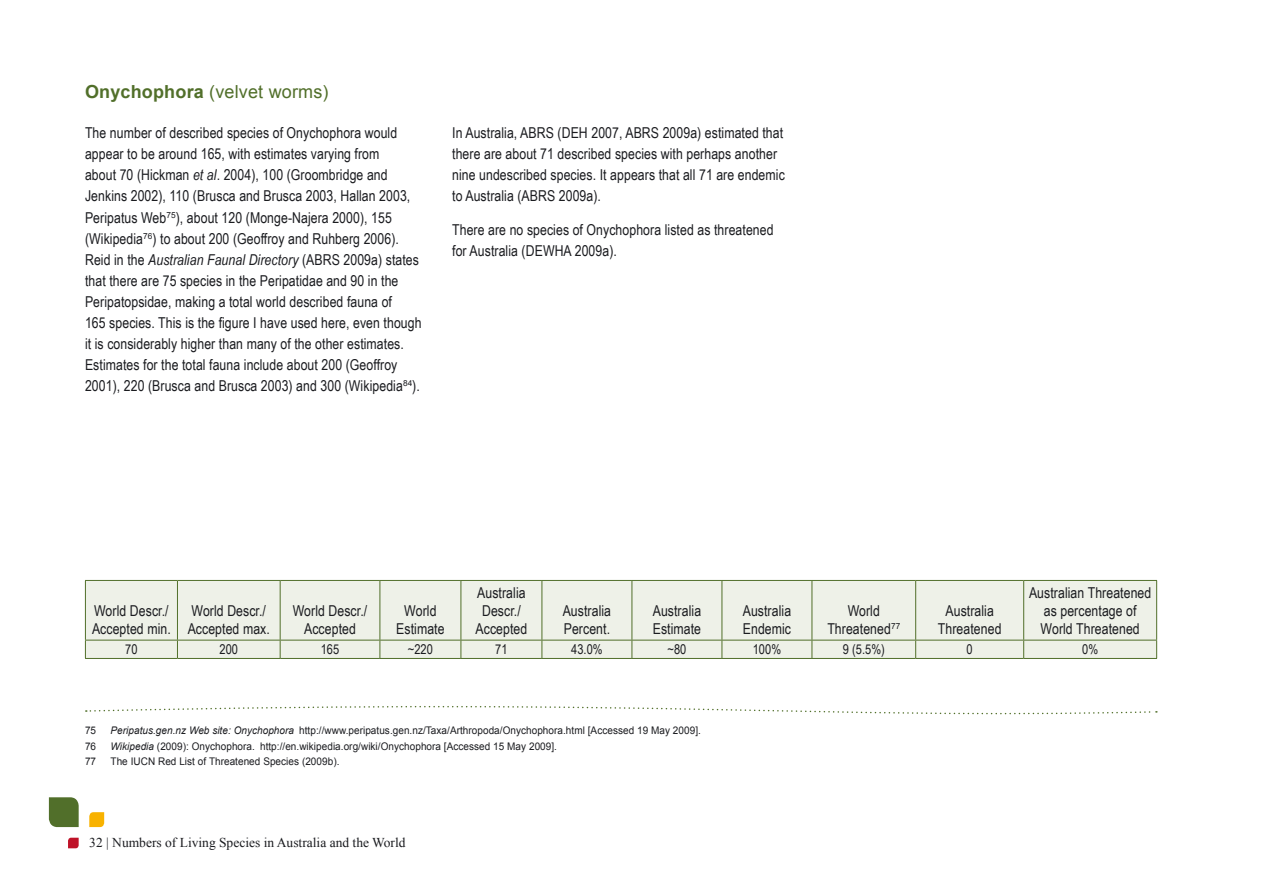
<style>
.page{position:relative;width:1263px;height:893px;background:#fff}
.page>*{position:absolute;margin:0;border:0;box-sizing:border-box;transform-origin:0 0}
.t1{font:18px "Arial";letter-spacing:.01em;color:#516f2a}
.t2{font:15px/21px "Arial Narrow";letter-spacing:.005em;color:#1b1c20}
.t3{font:13.5px "Times New Roman";color:#1b1c20}
.t4{font:13.5px "Arial Narrow";letter-spacing:.005em;color:#1b1c20}
.t5{font:10.5px "Arial";letter-spacing:.005em;color:#1b1c20;scale:.95 1}
.s1{font-weight:700}
.s2{font-style:italic}
</style>
<div class="page">
<div style="left:86px;top:581px;width:1070px;height:77px;background:#eef1e8"></div>
<hr style="left:85px;top:580px;width:92px;height:1px;background:#516f2a">
<hr style="left:85px;top:581px;width:1px;height:59px;background:#516f2a">
<hr style="left:177px;top:580px;width:103px;height:1px;background:#516f2a">
<hr style="left:177px;top:581px;width:1px;height:59px;background:#516f2a">
<hr style="left:280px;top:580px;width:100px;height:1px;background:#516f2a">
<hr style="left:280px;top:581px;width:1px;height:59px;background:#516f2a">
<hr style="left:380px;top:580px;width:81px;height:1px;background:#516f2a">
<hr style="left:379px;top:581px;width:1px;height:59px;background:#516f2a">
<hr style="left:461px;top:580px;width:81px;height:1px;background:#516f2a">
<hr style="left:460px;top:581px;width:1px;height:59px;background:#516f2a">
<hr style="left:542px;top:580px;width:90px;height:1px;background:#516f2a">
<hr style="left:541px;top:581px;width:1px;height:59px;background:#516f2a">
<hr style="left:632px;top:580px;width:90px;height:1px;background:#516f2a">
<hr style="left:631px;top:581px;width:1px;height:59px;background:#516f2a">
<hr style="left:722px;top:580px;width:90px;height:1px;background:#516f2a">
<hr style="left:721px;top:581px;width:1px;height:59px;background:#516f2a">
<hr style="left:812px;top:580px;width:104px;height:1px;background:#516f2a">
<hr style="left:811px;top:581px;width:1px;height:59px;background:#516f2a">
<hr style="left:916px;top:580px;width:108px;height:1px;background:#516f2a">
<hr style="left:915px;top:581px;width:1px;height:59px;background:#516f2a">
<hr style="left:1024px;top:580px;width:133px;height:1px;background:#516f2a">
<hr style="left:1023px;top:581px;width:1px;height:59px;background:#516f2a">
<hr style="left:1156px;top:581px;width:1px;height:59px;background:#516f2a">
<hr style="left:85px;top:640px;width:92px;height:1px;background:#516f2a">
<svg style="left:85px;top:640px;width:1px;height:18px"></svg>
<hr style="left:177px;top:640px;width:103px;height:1px;background:#516f2a">
<svg style="left:177px;top:640px;width:1px;height:18px"></svg>
<hr style="left:280px;top:640px;width:100px;height:1px;background:#516f2a">
<svg style="left:280px;top:640px;width:1px;height:18px"></svg>
<hr style="left:380px;top:640px;width:81px;height:1px;background:#516f2a">
<svg style="left:379px;top:640px;width:1px;height:18px"></svg>
<hr style="left:461px;top:640px;width:81px;height:1px;background:#516f2a">
<svg style="left:460px;top:640px;width:1px;height:18px"></svg>
<hr style="left:542px;top:640px;width:90px;height:1px;background:#516f2a">
<svg style="left:541px;top:640px;width:1px;height:18px"></svg>
<hr style="left:632px;top:640px;width:90px;height:1px;background:#516f2a">
<svg style="left:631px;top:640px;width:1px;height:18px"></svg>
<hr style="left:722px;top:640px;width:90px;height:1px;background:#516f2a">
<svg style="left:721px;top:640px;width:1px;height:18px"></svg>
<hr style="left:812px;top:640px;width:104px;height:1px;background:#516f2a">
<svg style="left:811px;top:640px;width:1px;height:18px"></svg>
<hr style="left:916px;top:640px;width:108px;height:1px;background:#516f2a">
<svg style="left:915px;top:640px;width:1px;height:18px"></svg>
<hr style="left:1024px;top:640px;width:133px;height:1px;background:#516f2a">
<svg style="left:1023px;top:640px;width:1px;height:18px"></svg>
<svg style="left:1156px;top:640px;width:1px;height:18px"></svg>
<hr style="left:85px;top:658px;width:92px;height:1px;background:#516f2a">
<hr style="left:177px;top:658px;width:103px;height:1px;background:#516f2a">
<hr style="left:280px;top:658px;width:100px;height:1px;background:#516f2a">
<hr style="left:380px;top:658px;width:81px;height:1px;background:#516f2a">
<hr style="left:461px;top:658px;width:81px;height:1px;background:#516f2a">
<hr style="left:542px;top:658px;width:90px;height:1px;background:#516f2a">
<hr style="left:632px;top:658px;width:90px;height:1px;background:#516f2a">
<hr style="left:722px;top:658px;width:90px;height:1px;background:#516f2a">
<hr style="left:812px;top:658px;width:104px;height:1px;background:#516f2a">
<hr style="left:916px;top:658px;width:108px;height:1px;background:#516f2a">
<hr style="left:1024px;top:658px;width:133px;height:1px;background:#516f2a">
<svg style="left:89px;top:812px;width:15px;height:15px"></svg>
<svg style="left:49px;top:797px;width:30px;height:30px"></svg>
<svg style="left:68px;top:838px;width:11px;height:10px"></svg>
<svg style="left:86px;top:706px;width:1071px;height:9px"></svg>
<p class="t1" style="left:85px;top:80px;width:245px"><span class="s1">Onychophora</span> (velvet worms)</p>
<p class="t2" style="left:85px;top:122px;width:338px">The number of described species of Onychophora would appear to be around 165, with estimates varying from<br>about 70 (Hickman <span class="s2">et al</span>. 2004), 100 (Groombridge and Jenkins 2002), 110 (Brusca and Brusca 2003, Hallan 2003, Peripatus Web<sup>75</sup>), about 120 (Monge-Najera 2000), 155 (Wikipedia<sup>76</sup>) to about 200 (Geoffroy and Ruhberg 2006).<br>Reid in the <span class="s2">Australian Faunal Directory</span> (ABRS 2009a) states that there are 75 species in the Peripatidae and 90 in the Peripatopsidae, making a total world described fauna of<br>165 species. This is the figure I have used here, even though it is considerably higher than many of the other estimates.<br>Estimates for the total fauna include about 200 (Geoffroy 2001), 220 (Brusca and Brusca 2003) and 300 (Wikipedia<sup>84</sup>).</p>
<p class="t2" style="left:452px;top:122px;width:334px">In Australia, ABRS (DEH 2007, ABRS 2009a) estimated that there are about 71 described species with perhaps another nine undescribed species. It appears that all 71 are endemic to Australia (ABRS 2009a).</p>
<p class="t2" style="left:452px;top:219px;width:323px">There are no species of Onychophora listed as threatened for Australia (DEWHA 2009a).</p>
<p class="t2" style="left:92px;top:601px;width:80px;line-height:18px">World Descr./<br>Accepted min.</p>
<p class="t2" style="left:188px;top:601px;width:84px;line-height:18px">World Descr./<br>Accepted max.</p>
<p class="t2" style="left:293px;top:601px;width:76px;line-height:18px;text-align:center">World Descr./<br>Accepted</p>
<p class="t2" style="left:396px;top:601px;width:50px;line-height:18px;text-align:center">World<br>Estimate</p>
<p class="t2" style="left:475px;top:583px;width:53px;line-height:18px;text-align:center">Australia<br>Descr./<br>Accepted</p>
<p class="t2" style="left:563px;top:601px;width:50px;line-height:18px">Australia<br>Percent.</p>
<p class="t2" style="left:653px;top:601px;width:50px;line-height:18px">Australia<br>Estimate</p>
<p class="t2" style="left:743px;top:601px;width:50px;line-height:18px">Australia<br>Endemic</p>
<p class="t2" style="left:827px;top:601px;width:74px;line-height:18px;text-align:center">World<br>Threatened<sup>77</sup></p>
<p class="t2" style="left:938px;top:601px;width:65px;line-height:18px;text-align:center">Australia<br>Threatened</p>
<p class="t2" style="left:1029px;top:583px;width:124px;line-height:18px;text-align:center">Australian Threatened as percentage of<br>World Threatened</p>
<p class="t4" style="left:125px;top:639px;width:14px">70</p>
<p class="t4" style="left:219px;top:639px;width:20px">200</p>
<p class="t4" style="left:321px;top:639px;width:20px">165</p>
<p class="t4" style="left:408px;top:639px;width:27px">~220</p>
<p class="t4" style="left:495px;top:639px;width:14px">71</p>
<p class="t4" style="left:571px;top:639px;width:33px">43.0%</p>
<p class="t4" style="left:667px;top:639px;width:20px">~80</p>
<p class="t4" style="left:753px;top:639px;width:30px">100%</p>
<p class="t4" style="left:843px;top:639px;width:44px">9 (5.5%)</p>
<p class="t4" style="left:967px;top:639px;width:8px">0</p>
<p class="t4" style="left:1082px;top:639px;width:18px">0%</p>
<p class="t5" style="left:85px;top:724px;width:13px">75</p>
<p class="t5" style="left:111px;top:724px;width:623px"><span class="s2">Peripatus.gen.nz Web site: Onychophora</span> http://www.peripatus.gen.nz/Taxa/Arthropoda/Onychophora.html [Accessed 19 May 2009].</p>
<p class="t5" style="left:85px;top:739px;width:13px">76</p>
<p class="t5" style="left:111px;top:739px;width:471px"><span class="s2">Wikipedia</span> (2009): Onychophora. http://en.wikipedia.org/wiki/Onychophora [Accessed 15 May 2009].</p>
<p class="t5" style="left:85px;top:755px;width:13px">77</p>
<p class="t5" style="left:111px;top:755px;width:242px">The IUCN Red List of Threatened Species (2009b).</p>
<p class="t3" style="left:89px;top:834px;width:318px">32 | Numbers of Living Species in Australia and the World</p>
</div>
